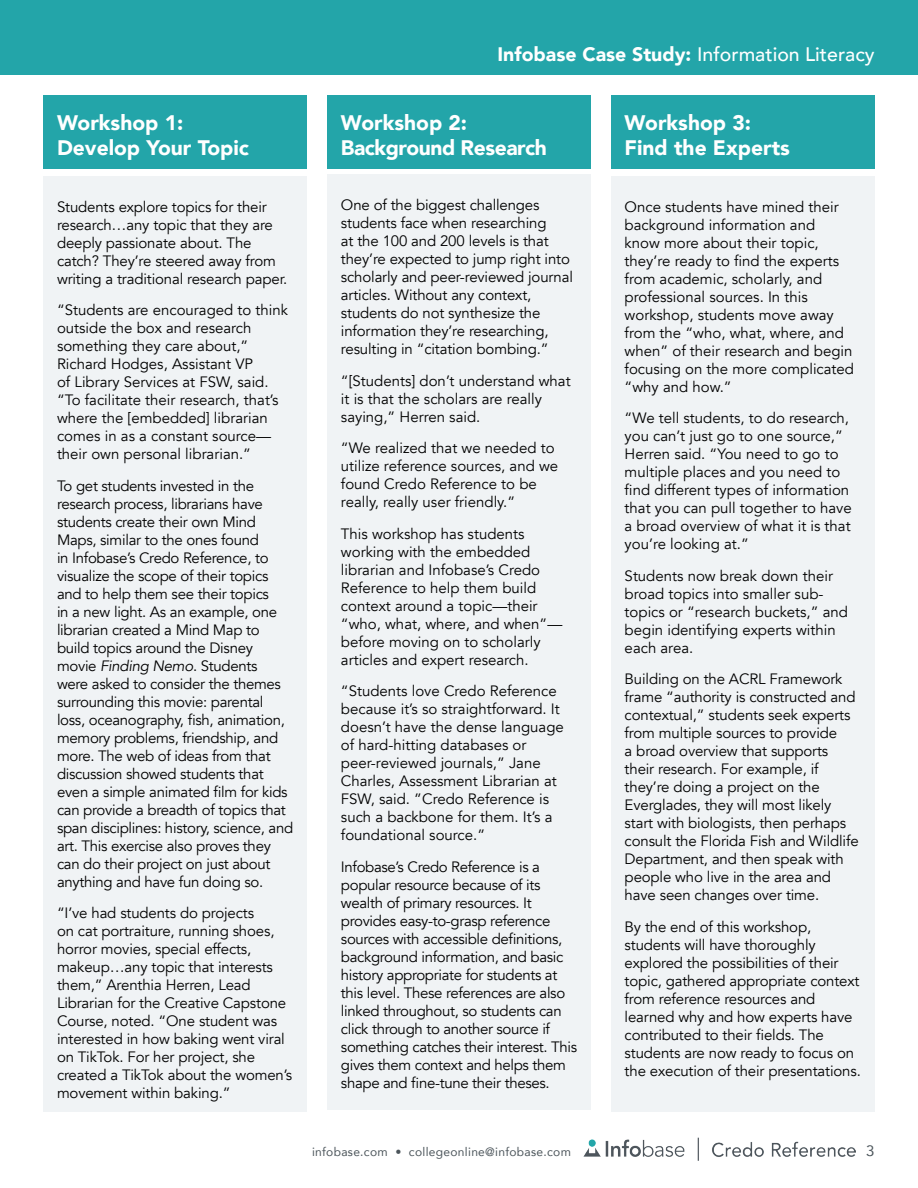
<style>
.page{position:relative;width:918px;height:1188px;background:#fff}
.page>*{position:absolute;margin:0;border:0;box-sizing:border-box;transform-origin:0 0}
.t1{font:900 21px/25.2px "Avenir";color:#fff}
.t2{font:900 21px/25.2px "Avenir";letter-spacing:-.02em;color:#fff}
.t3{font:500 19.5px "Avenir";color:#fff}
.t4{font:15px/18px "Avenir";letter-spacing:-.01em;color:#000}
.t5{font:15px "Avenir";color:#4c555b}
.t6{font:12px "Avenir";letter-spacing:.025em;color:#4c555b}
.s1{font-style:italic}
.s2{font-weight:900}
</style>
<div class="page">
<div style="left:44px;top:176px;width:263px;height:936px;background:#f0f3f5"></div>
<div style="left:44px;top:96px;width:263px;height:73px;background:#23a5a9"></div>
<div style="left:327px;top:175px;width:264px;height:935px;background:#f0f3f5"></div>
<div style="left:327px;top:96px;width:263px;height:73px;background:#23a5a9"></div>
<div style="left:611px;top:176px;width:263px;height:936px;background:#f0f3f5"></div>
<div style="left:611px;top:96px;width:263px;height:73px;background:#23a5a9"></div>
<div style="left:0;top:0;width:918px;height:74px;background:#23a5a9"></div>
<img style="left:583px;top:1138px;width:272px;height:23px">
<h1 class="t1" style="left:57px;top:110px;width:194px">Workshop 1:<br>Develop Your Topic</h1>
<p class="t4" style="left:57px;top:198px;width:232px">Students explore topics for their research…any topic that they are deeply passionate about. The catch? They’re steered away from writing a traditional research paper.</p>
<p class="t4" style="left:57px;top:301px;width:233px">“Students are encouraged to think outside the box and research something they care about,”<br>Richard Hodges, Assistant VP<br>of Library Services at FSW, said. “To facilitate their research, that’s where the [embedded] librarian comes in as a constant source— their own personal librarian.”</p>
<p class="t4" style="left:57px;top:477px;width:238px">To get students invested in the research process, librarians have students create their own Mind Maps, similar to the ones found<br>in Infobase’s Credo Reference, to visualize the scope of their topics and to help them see their topics<br>in a new light. As an example, one librarian created a Mind Map to build topics around the Disney movie <span class="s1">Finding Nemo</span>. Students<br>were asked to consider the themes surrounding this movie: parental loss, oceanography, fish, animation, memory problems, friendship, and more. The web of ideas from that discussion showed students that even a simple animated film for kids can provide a breadth of topics that span disciplines: history, science, and art. This exercise also proves they can do their project on just about anything and have fun doing so.</p>
<p class="t4" style="left:57px;top:904px;width:237px">“I’ve had students do projects<br>on cat portraiture, running shoes, horror movies, special effects, makeup…any topic that interests them,” Arenthia Herren, Lead<br>Librarian for the Creative Capstone<br>Course, noted. “One student was interested in how baking went viral on TikTok. For her project, she created a TikTok about the women’s movement within baking.”</p>
<h2 class="t3" style="left:498px;top:37px;width:379px"><span class="s2">Infobase Case Study:</span> Information Literacy</h2>
<h1 class="t2" style="left:341px;top:110px;width:207px">Workshop 2:<br>Background Research</h1>
<p class="t4" style="left:341px;top:196px;width:234px">One of the biggest challenges students face when researching<br>at the 100 and 200 levels is that they’re expected to jump right into scholarly and peer-reviewed journal articles. Without any context, students do not synthesize the information they’re researching, resulting in “citation bombing.”</p>
<p class="t4" style="left:341px;top:372px;width:231px">“[Students] don’t understand what it is that the scholars are really saying,” Herren said.</p>
<p class="t4" style="left:341px;top:439px;width:219px">“We realized that we needed to utilize reference sources, and we found Credo Reference to be really, really user friendly.”</p>
<p class="t4" style="left:341px;top:525px;width:223px">This workshop has students working with the embedded librarian and Infobase’s Credo<br>Reference to help them build context around a topic—their “who, what, where, and when”— before moving on to scholarly articles and expert research.</p>
<p class="t4" style="left:341px;top:682px;width:224px">“Students love Credo Reference because it’s so straightforward. It doesn’t have the dense language of hard-hitting databases or peer-reviewed journals,” Jane<br>Charles, Assessment Librarian at<br>FSW, said. ”Credo Reference is such a backbone for them. It’s a foundational source.”</p>
<p class="t4" style="left:341px;top:858px;width:238px">Infobase’s Credo Reference is a popular resource because of its wealth of primary resources. It provides easy-to-grasp reference sources with accessible definitions, background information, and basic history appropriate for students at this level. These references are also linked throughout, so students can click through to another source if something catches their interest. This gives them context and helps them shape and fine-tune their theses.</p>
<h1 class="t1" style="left:625px;top:110px;width:167px">Workshop 3:<br>Find the Experts</h1>
<p class="t4" style="left:625px;top:198px;width:231px">Once students have mined their background information and know more about their topic, they’re ready to find the experts from academic, scholarly, and professional sources. In this workshop, students move away from the “who, what, where, and when” of their research and begin focusing on the more complicated “why and how.”</p>
<p class="t4" style="left:625px;top:409px;width:229px">“We tell students, to do research, you can’t just go to one source,”<br>Herren said. “You need to go to multiple places and you need to find different types of information that you can pull together to have a broad overview of what it is that you’re looking at.”</p>
<p class="t4" style="left:625px;top:567px;width:225px">Students now break down their broad topics into smaller sub&shy;topics or “research buckets,” and begin identifying experts within each area.</p>
<p class="t4" style="left:625px;top:670px;width:236px">Building on the ACRL Framework frame “authority is constructed and contextual,” students seek experts from multiple sources to provide<br>a broad overview that supports their research. For example, if they’re doing a project on the<br>Everglades, they will most likely start with biologists, then perhaps consult the Florida Fish and Wildlife<br>Department, and then speak with people who live in the area and have seen changes over time.</p>
<p class="t4" style="left:625px;top:918px;width:238px">By the end of this workshop, students will have thoroughly explored the possibilities of their topic, gathered appropriate context from reference resources and learned why and how experts have contributed to their fields. The students are now ready to focus on the execution of their presentations.</p>
<p class="t6" style="left:312px;top:1143px;width:260px">infobase.com • collegeonline@infobase.com</p>
<p class="t5" style="left:866px;top:1139px;width:10px">3</p>
</div>
